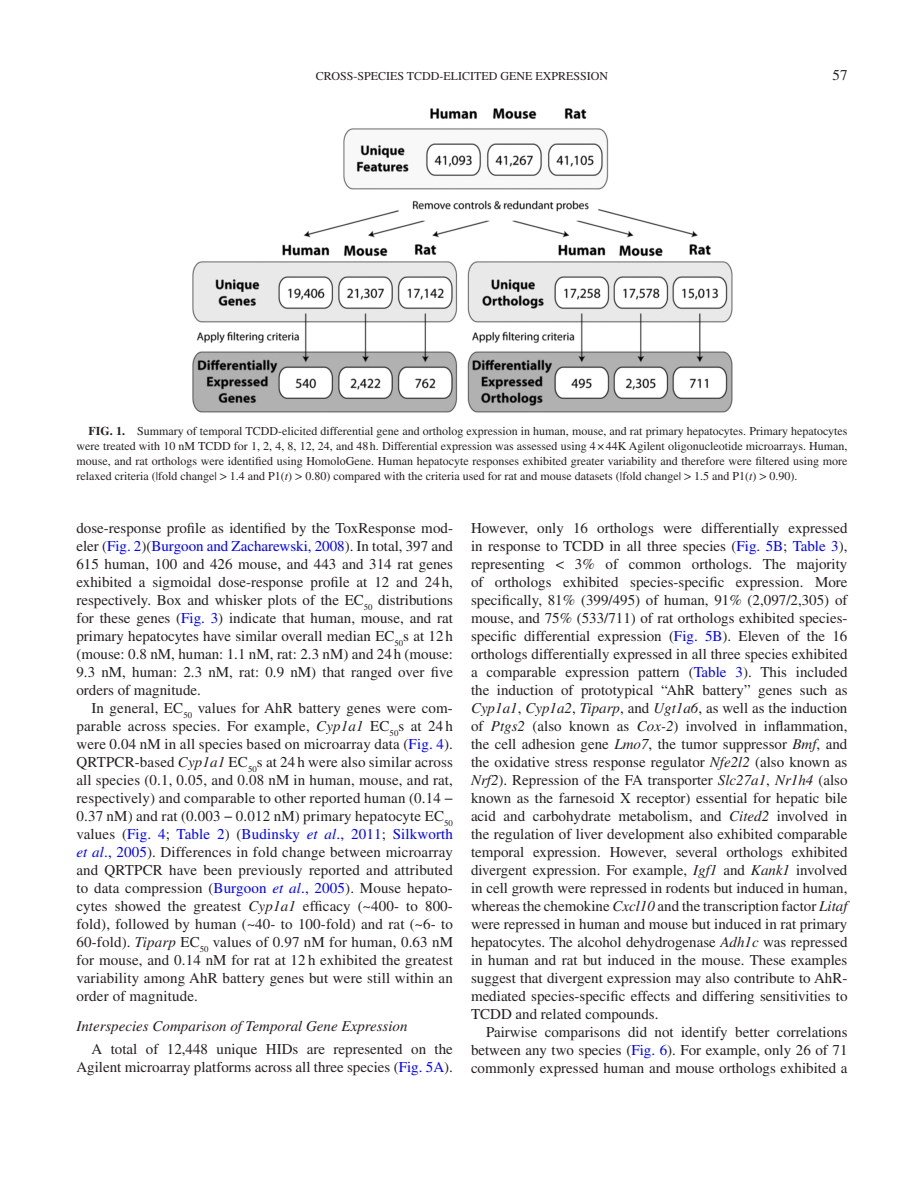
<style>
.page{position:relative;width:900px;height:1184px;background:#fff}
.page>*{position:absolute;margin:0;border:0;box-sizing:border-box;transform-origin:0 0}
.t1{font:15px/18px "Times LT Std";color:#231f20;text-align:justify}
.t2{font:italic 15px "Times LT Std";color:#231f20}
.t3{font:12px/15px "Times LT Std";color:#231f20;text-align:justify}
.s1{font-weight:700}
.s2{font-family:"Gandhari Unicode"}
.s3{font-style:italic}
.s4{color:#00f}
.s5{font-style:italic;color:#00f}
</style>
<div class="page">
<img style="left:192px;top:108px;width:540px;height:304px">
<p class="t3" style="left:316px;top:69px;width:294px">CROSS-SPECIES TCDD-ELICITED GENE EXPRESSION</p>
<p class="t1" style="left:832px;top:66px;width:16px">57</p>
<p class="t3" style="left:77px;top:423px;width:773px;text-indent:12px"><span class="s1">Fig. 1.</span> Summary of temporal TCDD-elicited differential gene and ortholog expression in human, mouse, and rat primary hepatocytes. Primary hepatocytes were treated with 10 nM TCDD for 1, 2, 4, 8, 12, 24, and 48h. Differential expression was assessed using 4×44K Agilent oligonucleotide microarrays. Human, mouse, and rat orthologs were identified using HomoloGene. Human hepatocyte responses exhibited greater variability and therefore were filtered using more relaxed criteria (|fold change| <span class="s2">&gt;</span> 1.4 and P1(<span class="s3">t</span>) <span class="s2">&gt;</span> 0.80) compared with the criteria used for rat and mouse datasets (|fold change| <span class="s2">&gt;</span> 1.5 and P1(<span class="s3">t</span>) <span class="s2">&gt;</span> 0.90).</p>
<p class="t1" style="left:76px;top:519px;width:378px">dose-response profile as identified by the ToxResponse mod&shy;eler (<span class="s4">Fig. 2</span>)(<span class="s4">Burgoon and Zacharewski, 2008</span>). In total, 397 and 615 human, 100 and 426 mouse, and 443 and 314 rat genes exhibited a sigmoidal dose-response profile at 12 and 24h, respectively. Box and whisker plots of the EC<sub>50</sub> distributions for these genes (<span class="s4">Fig. 3</span>) indicate that human, mouse, and rat primary hepatocytes have similar overall median EC<sub>50</sub>s at 12h (mouse: 0.8 nM, human: 1.1 nM, rat: 2.3 nM) and 24h (mouse:<br>9.3 nM, human: 2.3 nM, rat: 0.9 nM) that ranged over five orders of magnitude.</p>
<p class="t1" style="left:76px;top:699px;width:378px;text-indent:15px">In general, EC<sub>50</sub> values for AhR battery genes were com&shy;parable across species. For example, <span class="s3">Cyp1a1</span> EC<sub>50</sub>s at 24 h were 0.04 nM in all species based on microarray data (<span class="s4">Fig. 4</span>).<br>QRTPCR-based <span class="s3">Cyp1a1</span> EC<sub>50</sub>s at 24 h were also similar across all species (0.1, 0.05, and 0.08 nM in human, mouse, and rat, respectively) and comparable to other reported human (0.14 − 0.37 nM) and rat (0.003 − 0.012 nM) primary hepatocyte EC<sub>50 </sub>values (<span class="s4">Fig. 4</span>; <span class="s4">Table 2</span>) (<span class="s4">Budinsky</span> <span class="s5">et al</span><span class="s4">., 2011</span>; <span class="s4">Silkworth </span><span class="s5">et al</span><span class="s4">., 2005</span>). Differences in fold change between microarray and QRTPCR have been previously reported and attributed to data compression (<span class="s4">Burgoon</span> <span class="s5">et al</span><span class="s4">., 2005</span>). Mouse hepato&shy;cytes showed the greatest <span class="s3">Cyp1a1</span> efficacy (~400- to 800- fold), followed by human (~40- to 100-fold) and rat (~6- to 60-fold). <span class="s3">Tiparp</span> EC<sub>50</sub> values of 0.97 nM for human, 0.63 nM for mouse, and 0.14 nM for rat at 12 h exhibited the greatest variability among AhR battery genes but were still within an order of magnitude.</p>
<p class="t2" style="left:76px;top:1017px;width:333px">Interspecies Comparison of Temporal Gene Expression</p>
<p class="t1" style="left:76px;top:1039px;width:378px;text-align:right">A total of 12,448 unique HIDs are represented on the<br>Agilent microarray platforms across all three species (<span class="s4">Fig. 5A</span>).</p>
<p class="t1" style="left:471px;top:519px;width:378px">However, only 16 orthologs were differentially expressed in response to TCDD in all three species (<span class="s4">Fig. 5B</span>; <span class="s4">Table 3</span>), representing &lt; 3% of common orthologs. The majority of orthologs exhibited species-specific expression. More specifically, 81% (399/495) of human, 91% (2,097/2,305) of mouse, and 75% (533/711) of rat orthologs exhibited species&shy;specific differential expression (<span class="s4">Fig. 5B</span>). Eleven of the 16 orthologs differentially expressed in all three species exhibited a comparable expression pattern (<span class="s4">Table 3</span>). This included the induction of prototypical “AhR battery” genes such as <span class="s3">Cyp1a1</span>, <span class="s3">Cyp1a2</span>, <span class="s3">Tiparp</span>, and <span class="s3">Ugt1a6</span>, as well as the induction of <span class="s3">Ptgs2</span> (also known as <span class="s3">Cox-2</span>) involved in inflammation, the cell adhesion gene <span class="s3">Lmo7</span>, the tumor suppressor <span class="s3">Bmf</span>, and the oxidative stress response regulator <span class="s3">Nfe2l2</span> (also known as <span class="s3">Nrf2</span>). Repression of the FA transporter <span class="s3">Slc27a1</span>, <span class="s3">Nr1h4</span> (also known as the farnesoid X receptor) essential for hepatic bile acid and carbohydrate metabolism, and <span class="s3">Cited2</span> involved in the regulation of liver development also exhibited comparable temporal expression. However, several orthologs exhibited divergent expression. For example, <span class="s3">Igf1</span> and <span class="s3">Kank1</span> involved in cell growth were repressed in rodents but induced in human, whereas the chemokine <span class="s3">Cxcl10</span> and the transcription factor <span class="s3">Litaf </span>were repressed in human and mouse but induced in rat primary hepatocytes. The alcohol dehydrogenase <span class="s3">Adh1c</span> was repressed in human and rat but induced in the mouse. These examples suggest that divergent expression may also contribute to AhR&shy;mediated species-specific effects and differing sensitivities to TCDD and related compounds.</p>
<p class="t1" style="left:471px;top:1023px;width:378px;text-indent:15px">Pairwise comparisons did not identify better correlations between any two species (<span class="s4">Fig. 6</span>). For example, only 26 of 71 commonly expressed human and mouse orthologs exhibited a</p>
</div>
